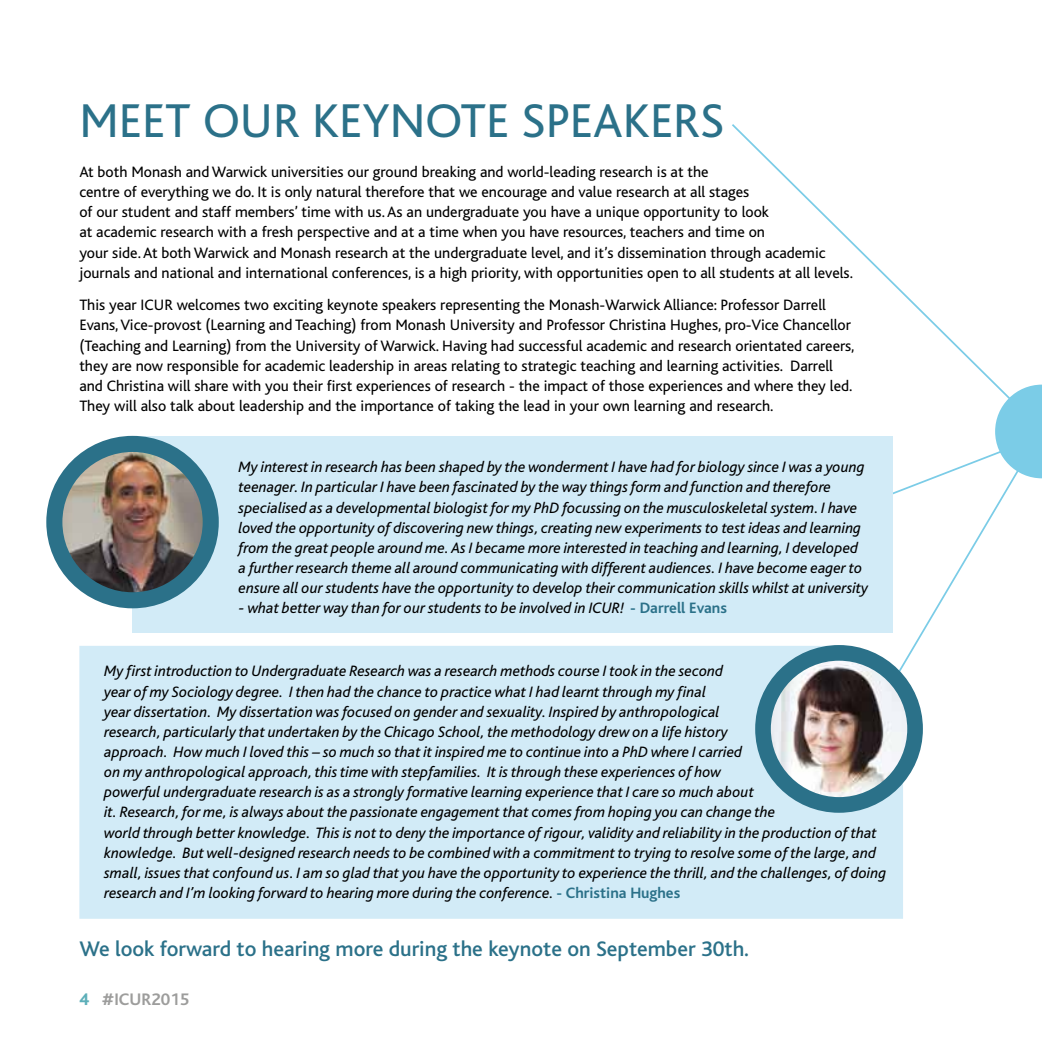
<style>
.page{position:relative;width:1042px;height:1042px;background:#fff}
.page>*{position:absolute;margin:0;border:0;box-sizing:border-box;transform-origin:0 0}
.t1{font:49.52px "Bliss";color:#2b7189}
.t2{font:500 22.05px "Bliss";color:#2b7189}
.t3{font:700 17.5px "Bliss";color:#9d9d9c}
.t4{font:italic 15.75px/20.1px "Bliss";color:#000}
.t5{font:15.75px/20.1px "Bliss";color:#000}
.s1{font-weight:700;font-style:normal;color:#2b7189}
.s2{font-weight:800;color:#5dafb9}
</style>
<div class="page">
<svg style="left:852px;top:436px;width:147px;height:314px"></svg>
<svg style="left:732px;top:124px;width:310px;height:261px"></svg>
<svg style="left:866px;top:385px;width:176px;height:120px"></svg>
<div style="left:132px;top:437px;width:761px;height:196px;background:#d2ebf7"></div>
<img style="left:54px;top:444px;width:157px;height:156px;border-radius:78px">
<div style="left:46px;top:436px;width:173px;height:172px;border:16px solid #2b7189;border-radius:50%"></div>
<div style="left:79px;top:646px;width:824px;height:273px;background:#d2ebf7"></div>
<img style="left:763px;top:653px;width:152px;height:152px;border-radius:76px">
<div style="left:755px;top:645px;width:168px;height:168px;border:16px solid #2b7189;border-radius:50%"></div>
<h1 class="t1" style="left:79px;top:95px;width:156px">Meet our</h1>
<h1 class="t1" style="left:312px;top:95px;width:56px">Keynote</h1>
<h1 class="t1" style="left:521px;top:95px;width:75px">Speakers</h1>
<p class="t5" style="left:79px;top:162px;width:775px">At both Monash and Warwick universities our ground breaking and world-leading research is at the<br>centre of everything we do. It is only natural therefore that we encourage and value research at all stages<br>of our student and staff members’ time with us. As an undergraduate you have a unique opportunity to look<br>at academic research with a fresh perspective and at a time when you have resources, teachers and time on<br>your side. At both Warwick and Monash research at the undergraduate level, and it’s dissemination through academic journals and national and international conferences, is a high priority, with opportunities open to all students at all levels.</p>
<p class="t5" style="left:79px;top:295px;width:776px">This year ICUR welcomes two exciting keynote speakers representing the Monash-Warwick Alliance: Professor Darrell Evans, Vice-provost (Learning and Teaching) from Monash University and Professor Christina Hughes, pro-Vice Chancellor (Teaching and Learning) from the University of Warwick. Having had successful academic and research orientated careers, they are now responsible for academic leadership in areas relating to strategic teaching and learning activities. Darrell and Christina will share with you their first experiences of research - the impact of those experiences and where they led.<br>They will also talk about leadership and the importance of taking the lead in your own learning and research.</p>
<p class="t4" style="left:239px;top:457px;width:631px">My interest in research has been shaped by the wonderment I have had for biology since I was a young teenager. In particular I have been fascinated by the way things form and function and therefore specialised as a developmental biologist for my PhD focussing on the musculoskeletal system. I have loved the opportunity of discovering new things, creating new experiments to test ideas and learning from the great people around me. As I became more interested in teaching and learning, I developed a further research theme all around communicating with different audiences. I have become eager to ensure all our students have the opportunity to develop their communication skills whilst at university</p>
<p class="t4" style="left:239px;top:598px;width:490px">- what better way than for our students to be involved in ICUR! <span class="s1">- Darrell Evans</span></p>
<p class="t4" style="left:104px;top:661px;width:783px">My first introduction to Undergraduate Research was a research methods course I took in the second<br>year of my Sociology degree. I then had the chance to practice what I had learnt through my final<br>year dissertation. My dissertation was focused on gender and sexuality. Inspired by anthropological<br>research, particularly that undertaken by the Chicago School, the methodology drew on a life history<br>approach. How much I loved this – so much so that it inspired me to continue into a PhD where I carried<br>on my anthropological approach, this time with stepfamilies. It is through these experiences of how<br>powerful undergraduate research is as a strongly formative learning experience that I care so much about<br>it. Research, for me, is always about the passionate engagement that comes from hoping you can change the<br>world through better knowledge. This is not to deny the importance of rigour, validity and reliability in the production of that knowledge. But well-designed research needs to be combined with a commitment to trying to resolve some of the large, and small, issues that confound us. I am so glad that you have the opportunity to experience the thrill, and the challenges, of doing research and I’m looking forward to hearing more during the conference. <span class="s1">- Christina Hughes</span></p>
<h2 class="t2" style="left:80px;top:937px;width:671px">We look forward to hearing more during the keynote on September 30th.</h2>
<p class="t3" style="left:79px;top:989px;width:111px"><span class="s2">4</span> #ICUR2015</p>
</div>
